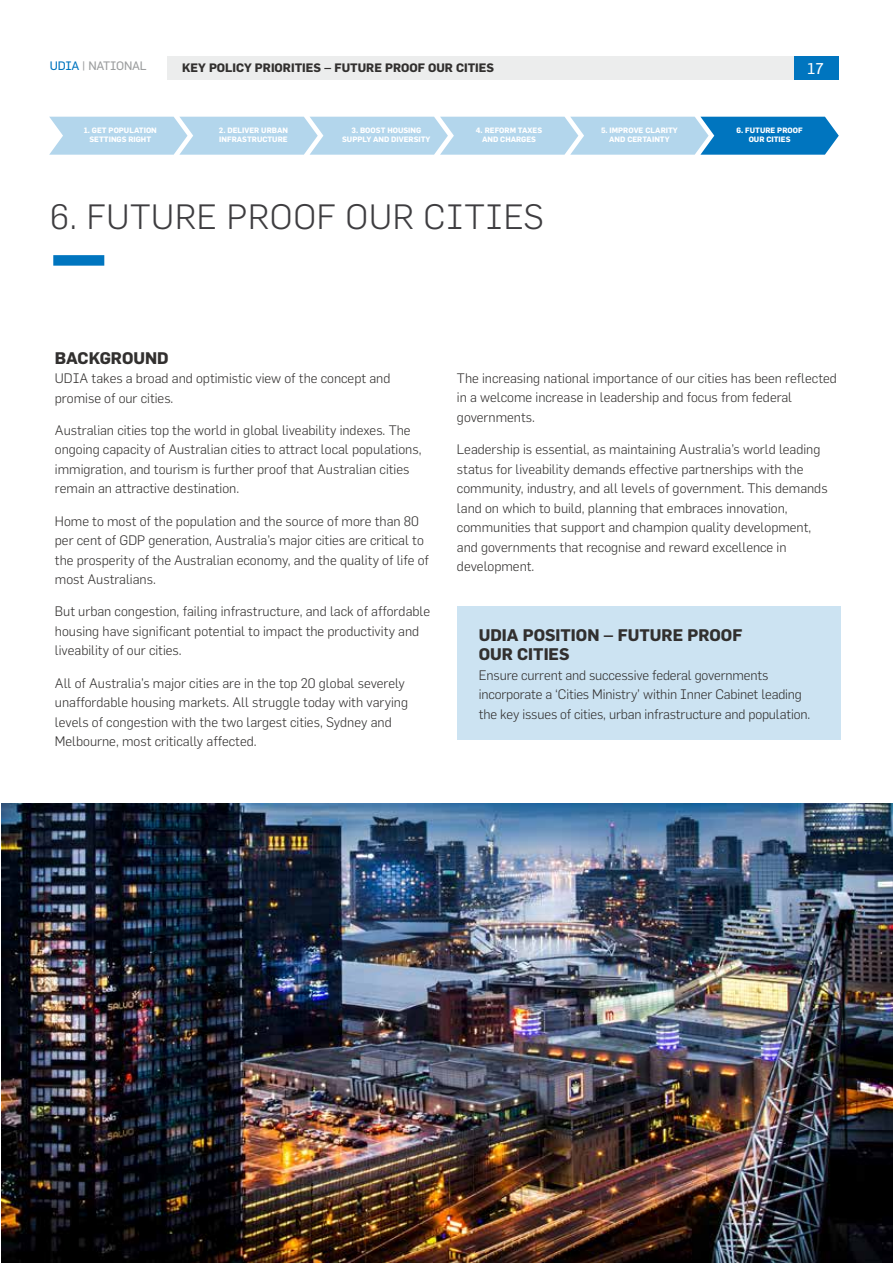
<style>
.page{position:relative;width:893px;height:1263px;background:#fff}
.page>*{position:absolute;margin:0;border:0;box-sizing:border-box;transform-origin:0 0}
.t1{font:300 34.5px "Flama";letter-spacing:.02em;color:#3e3d40}
.t2{font:700 16.5px/19.5px "Flama";color:#32302f}
.t3{font:15.3px "Flama Basic";color:#fff}
.t4{font:300 13.5px/19.5px "Flama";color:#32302f}
.t5{font:700 12px "Flama";color:#32302f}
.t6{font:12px "Flama Basic";letter-spacing:-.02em;color:#9c9e9f}
.t7{font:700 7.65px/8.4px "Flama";color:#fff;text-align:center}
.s1{color:#0075bf}
</style>
<div class="page">
<div style="left:167px;top:56px;width:627px;height:24px;background:#eceded"></div>
<div style="left:794px;top:56px;width:45px;height:24px;background:#0075bf"></div>
<img style="left:1px;top:804px;width:892px;height:459px">
<div style="left:53px;top:255px;width:51px;height:11px;background:#0075bf"></div>
<div style="left:458px;top:606px;width:383px;height:134px;background:#cce3f2"></div>
<svg style="left:49px;top:117px;width:790px;height:38px;background:#9bc9e6"></svg>
<p class="t6" style="left:50px;top:58px;width:98px"><span class="s1">UDIA</span> | NATIONAL</p>
<p class="t3" style="left:808px;top:59px;width:18px">17</p>
<p class="t5" style="left:182px;top:61px;width:313px">KEY POLICY PRIORITIES – FUTURE PROOF OUR CITIES</p>
<p class="t7" style="left:84px;top:126px;width:75px">1. GET POPULATION<br>SETTINGS RIGHT</p>
<p class="t7" style="left:219px;top:126px;width:71px;text-align:left">2. DELIVER URBAN<br>INFRASTRUCTURE</p>
<p class="t7" style="left:342px;top:126px;width:90px">3. BOOST HOUSING<br>SUPPLY AND DIVERSITY</p>
<p class="t7" style="left:476px;top:126px;width:68px">4. REFORM TAXES<br>AND CHARGES</p>
<p class="t7" style="left:601px;top:126px;width:78px">5. IMPROVE CLARITY<br>AND CERTAINTY</p>
<p class="t7" style="left:737px;top:126px;width:68px">6. FUTURE PROOF<br>OUR CITIES</p>
<h1 class="t1" style="left:50px;top:196px;width:495px">6. FUTURE PROOF OUR CITIES</h1>
<p class="t2" style="left:55px;top:347px;width:115px">BACKGROUND</p>
<p class="t4" style="left:55px;top:368px;width:337px">UDIA takes a broad and optimistic view of the concept and promise of our cities.</p>
<p class="t4" style="left:55px;top:420px;width:368px">Australian cities top the world in global liveability indexes. The ongoing capacity of Australian cities to attract local populations, immigration, and tourism is further proof that Australian cities remain an attractive destination.</p>
<p class="t4" style="left:55px;top:511px;width:375px">Home to most of the population and the source of more than 80 per cent of GDP generation, Australia’s major cities are critical to the prosperity of the Australian economy, and the quality of life of most Australians.</p>
<p class="t4" style="left:55px;top:602px;width:377px">But urban congestion, failing infrastructure, and lack of affordable housing have significant potential to impact the productivity and liveability of our cities.</p>
<p class="t4" style="left:55px;top:673px;width:355px">All of Australia’s major cities are in the top 20 global severely unaffordable housing markets. All struggle today with varying levels of congestion with the two largest cities, Sydney and Melbourne, most critically affected.</p>
<p class="t4" style="left:457px;top:368px;width:381px">The increasing national importance of our cities has been reflected in a welcome increase in leadership and focus from federal governments.</p>
<p class="t4" style="left:457px;top:439px;width:372px">Leadership is essential, as maintaining Australia’s world leading status for liveability demands effective partnerships with the community, industry, and all levels of government. This demands land on which to build, planning that embraces innovation, communities that support and champion quality development, and governments that recognise and reward excellence in development.</p>
<p class="t2" style="left:479px;top:624px;width:265px">UDIA POSITION – FUTURE PROOF<br>OUR CITIES</p>
<p class="t4" style="left:479px;top:665px;width:333px">Ensure current and successive federal governments incorporate a ‘Cities Ministry’ within Inner Cabinet leading the key issues of cities, urban infrastructure and population.</p>
</div>
